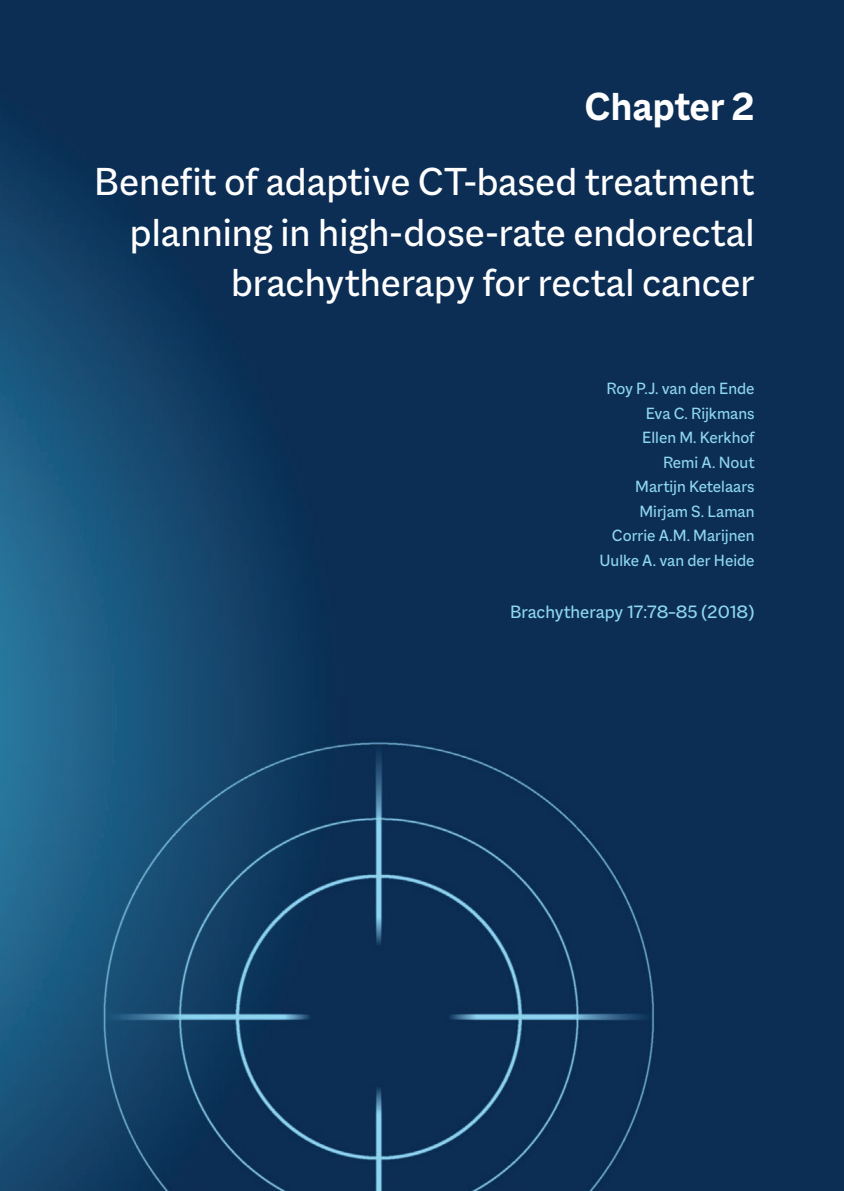
<style>
.page{position:relative;width:844px;height:1191px;background:#fff}
.page>*{position:absolute;margin:0;border:0;box-sizing:border-box;transform-origin:0 0}
.t1{font:42px/50.4px "Macklin Sans";color:#fff;text-align:right}
.t2{font:700 42px "Macklin Sans";color:#fff}
.t3{font:19.25px "Macklin Sans";color:#8ed7f1}
.t4{font:17.5px/24.5px "Macklin Sans";color:#8ed7f1;text-align:right}
</style>
<div class="page">
<img style="left:0;top:0;width:843px;height:1191px">
<h1 class="t2" style="left:584px;top:82px;width:171px">Chapter 2</h1>
<h1 class="t1" style="left:94px;top:156px;width:661px">Benefit of adaptive CT-based treatment planning in high-dose-rate endorectal brachytherapy for rectal cancer</h1>
<p class="t4" style="left:599px;top:376px;width:156px">Roy P.J. van den Ende<br>Eva C. Rijkmans<br>Ellen M. Kerkhof<br>Remi A. Nout<br>Martijn Ketelaars<br>Mirjam S. Laman<br>Corrie A.M. Marijnen<br>Uulke A. van der Heide</p>
<p class="t3" style="left:510px;top:601px;width:246px">Brachytherapy 17:78–85 (2018)</p>
</div>
